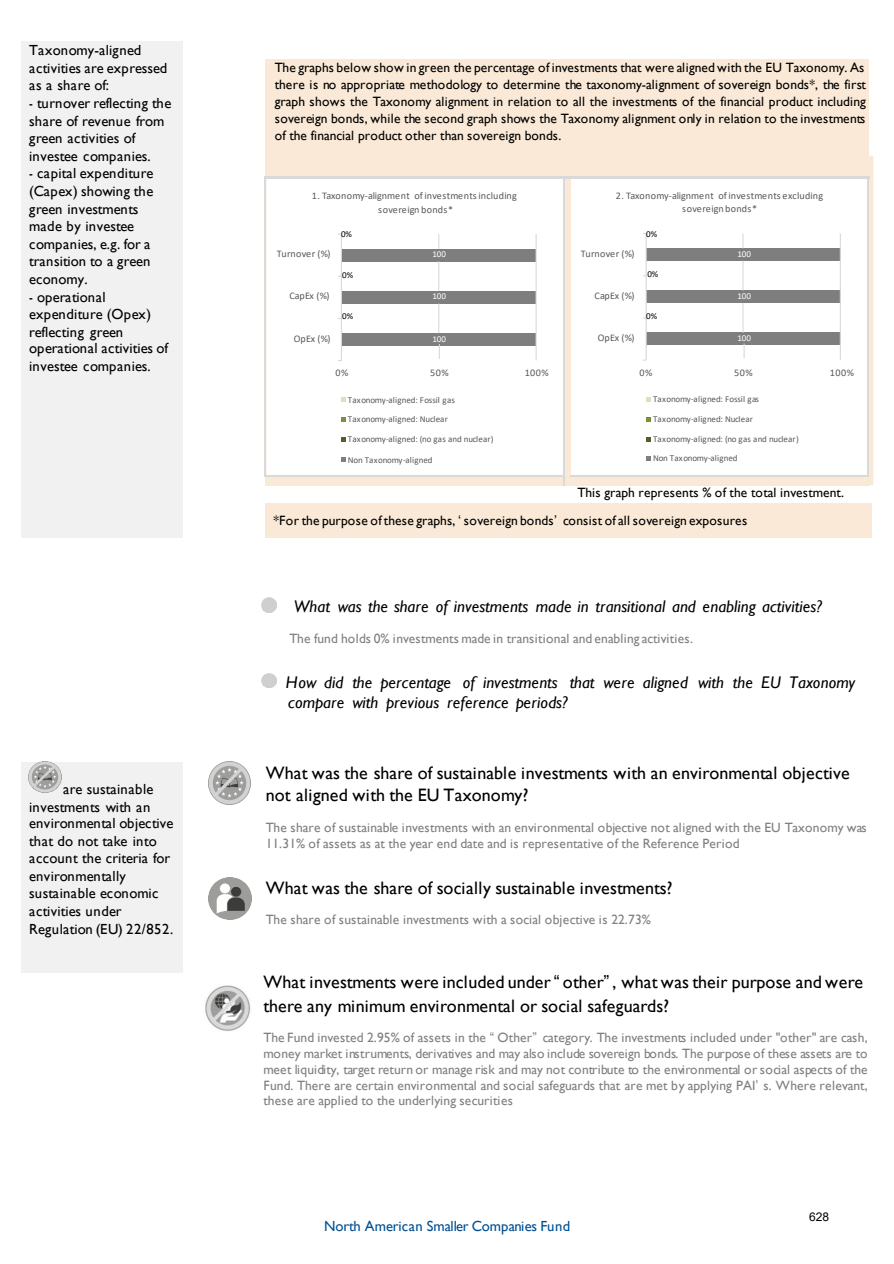
<style>
.page{position:relative;width:894px;height:1264px;background:#fff}
.page>*{position:absolute;margin:0;border:0;box-sizing:border-box;transform-origin:0 0}
.t1{font:18px/22.5px "Gill Sans";color:#000}
.t2{font:italic 16.8px/20.2px "Gill Sans";color:#000}
.t3{font:14.7px/17.7px "Gill Sans";letter-spacing:.01em;color:#000;scale:.8 1}
.t4{font:14.7px/17.5px "Gill Sans";letter-spacing:.01em;color:#000}
.t5{font:14.7px "Gill Sans";letter-spacing:-.01em;color:#005092}
.t6{font:13.5px/15.8px "Gill Sans";color:#808080}
.t7{font:13.5px/16.8px "Gill Sans";color:#000}
.t8{font:13.5px "Gill Sans";letter-spacing:.02em;color:#000}
.t9{font:12px "Arial";color:#000}
.t10{font:10.2px/13.5px "Calibri 3";letter-spacing:.03em;color:#585858;text-align:center}
.t11{font:9px/19.2px "Calibri 3";color:#585858}
.t12{font:9px "Calibri 3";letter-spacing:-.005em;color:#fff}
.t13{font:9px "Calibri 3";color:#000}
.s1{font-family:"Arial MT2"}
</style>
<div class="page">
<div style="left:341px;top:333px;width:195px;height:13px;background:#7e7e7e"></div>
<div style="left:341px;top:291px;width:195px;height:12px;background:#7e7e7e"></div>
<div style="left:341px;top:249px;width:195px;height:12px;background:#7e7e7e"></div>
<hr style="left:341px;top:234px;width:1px;height:126px;background:#d9d9d9">
<svg style="left:341px;top:397px;width:5px;height:5px"></svg>
<svg style="left:341px;top:417px;width:5px;height:5px"></svg>
<svg style="left:341px;top:437px;width:5px;height:5px"></svg>
<svg style="left:341px;top:457px;width:5px;height:5px"></svg>
<div style="left:646px;top:333px;width:194px;height:12px;background:#7e7e7e"></div>
<div style="left:646px;top:290px;width:194px;height:13px;background:#7e7e7e"></div>
<div style="left:646px;top:248px;width:194px;height:13px;background:#7e7e7e"></div>
<hr style="left:645px;top:233px;width:1px;height:127px;background:#d9d9d9">
<svg style="left:646px;top:397px;width:4px;height:5px"></svg>
<svg style="left:646px;top:417px;width:4px;height:4px"></svg>
<svg style="left:646px;top:437px;width:4px;height:4px"></svg>
<svg style="left:646px;top:456px;width:4px;height:5px"></svg>
<div style="left:265px;top:503px;width:606px;height:35px;background:#f9e9d6"></div>
<div style="left:266px;top:60px;width:602px;height:117px;background:#f9e9d6"></div>
<div style="left:564px;top:179px;width:6px;height:306px;background:#f9e9d6"></div>
<hr style="left:266px;top:177px;width:296px;height:2px;background:#d9d9d9">
<svg style="left:562px;top:177px;width:11px;height:2px"></svg>
<hr style="left:573px;top:177px;width:293px;height:2px;background:#d9d9d9">
<hr style="left:264px;top:179px;width:2px;height:296px;background:#d9d9d9">
<hr style="left:562px;top:179px;width:2px;height:296px;background:#d9d9d9">
<hr style="left:866px;top:179px;width:1px;height:296px;background:#d9d9d9">
<div style="left:266px;top:476px;width:296px;height:9px;background:#f9e9d6"></div>
<div style="left:570px;top:476px;width:298px;height:9px;background:#f9e9d6"></div>
<hr style="left:267px;top:475px;width:295px;height:1px;background:#d9d9d9">
<hr style="left:570px;top:475px;width:296px;height:1px;background:#d9d9d9">
<svg style="left:562px;top:475px;width:2px;height:10px"></svg>
<img style="left:262px;top:597px;width:15px;height:15px">
<img style="left:262px;top:673px;width:14px;height:15px">
<svg style="left:438px;top:344px;width:2px;height:15px"></svg>
<svg style="left:743px;top:343px;width:1px;height:15px"></svg>
<div style="left:21px;top:762px;width:161px;height:210px;background:#f1f1f1"></div>
<img style="left:205px;top:985px;width:46px;height:46px">
<img style="left:208px;top:877px;width:43px;height:43px">
<img style="left:208px;top:761px;width:43px;height:43px">
<div style="left:21px;top:41px;width:162px;height:497px;background:#f1f1f1"></div>
<hr style="left:438px;top:303px;width:1px;height:30px;background:#d9d9d9">
<hr style="left:438px;top:261px;width:1px;height:30px;background:#d9d9d9">
<svg style="left:438px;top:234px;width:1px;height:15px"></svg>
<hr style="left:535px;top:234px;width:1px;height:126px;background:#d9d9d9">
<hr style="left:742px;top:303px;width:1px;height:30px;background:#d9d9d9">
<svg style="left:742px;top:261px;width:1px;height:29px"></svg>
<svg style="left:742px;top:233px;width:1px;height:15px"></svg>
<hr style="left:839px;top:233px;width:1px;height:127px;background:#d9d9d9">
<p class="t4" style="left:29px;top:42px;width:139px">Taxonomy-aligned activities are expressed as a share of:</p>
<p class="t3" style="left:29px;top:94px;width:179px">- turnover reflecting the share of revenue from green activities of investee companies.</p>
<p class="t3" style="left:29px;top:164px;width:157px">- capital expenditure (Capex) showing the green investments made by investee companies, e.g. for a transition to a green economy.</p>
<p class="t3" style="left:29px;top:288px;width:175px">- operational expenditure (Opex) reflecting green operational activities of investee companies.</p>
<p class="t4" style="left:29px;top:780px;width:146px;text-indent:34px">are sustainable investments with an environmental objective that do not take into account the criteria for environmentally sustainable economic activities under<br>Regulation (EU) 22/852.</p>
<p class="t7" style="left:274px;top:59px;width:592px">The graphs below show in green the percentage of investments that were aligned with the EU Taxonomy. As there is no appropriate methodology to determine the taxonomy-alignment of sovereign bonds*, the first graph shows the Taxonomy alignment in relation to all the investments of the financial product including sovereign bonds, while the second graph shows the Taxonomy alignment only in relation to the investments of the financial product other than sovereign bonds.</p>
<p class="t10" style="left:312px;top:189px;width:207px">1. Taxonomy-alignment ofinvestmentsincluding sovereign bonds*</p>
<p class="t13" style="left:341px;top:228px;width:12px">0%</p>
<p class="t10" style="left:277px;top:246px;width:55px">Turnover (%)</p>
<p class="t12" style="left:432px;top:247px;width:15px">100</p>
<p class="t13" style="left:342px;top:269px;width:12px">0%</p>
<p class="t10" style="left:289px;top:289px;width:42px">CapEx (%)</p>
<p class="t12" style="left:432px;top:290px;width:15px">100</p>
<p class="t13" style="left:342px;top:309px;width:12px">0%</p>
<p class="t10" style="left:294px;top:332px;width:38px">OpEx (%)</p>
<p class="t12" style="left:432px;top:333px;width:15px">100</p>
<p class="t10" style="left:335px;top:365px;width:14px">0%</p>
<p class="t10" style="left:430px;top:365px;width:20px">50%</p>
<p class="t10" style="left:524px;top:365px;width:26px">100%</p>
<p class="t11" style="left:348px;top:390px;width:109px">Taxonomy-aligned: Fossil gas<br>Taxonomy-aligned: Nuclear</p>
<p class="t11" style="left:348px;top:429px;width:147px">Taxonomy-aligned: (no gas and nuclear)</p>
<p class="t11" style="left:348px;top:450px;width:86px">Non Taxonomy-aligned</p>
<p class="t10" style="left:615px;top:189px;width:209px;line-height:12.3px">2. Taxonomy-alignment ofinvestments excluding sovereign bonds*</p>
<p class="t13" style="left:646px;top:228px;width:12px">0%</p>
<p class="t10" style="left:580px;top:246px;width:55px">Turnover (%)</p>
<p class="t12" style="left:737px;top:247px;width:15px">100</p>
<p class="t13" style="left:647px;top:268px;width:12px">0%</p>
<p class="t10" style="left:594px;top:289px;width:42px">CapEx (%)</p>
<p class="t12" style="left:737px;top:290px;width:15px">100</p>
<p class="t13" style="left:646px;top:309px;width:12px">0%</p>
<p class="t10" style="left:597px;top:330px;width:38px">OpEx (%)</p>
<p class="t12" style="left:737px;top:332px;width:15px">100</p>
<p class="t10" style="left:639px;top:365px;width:14px">0%</p>
<p class="t10" style="left:733px;top:365px;width:20px">50%</p>
<p class="t10" style="left:829px;top:365px;width:26px">100%</p>
<p class="t11" style="left:652px;top:389px;width:107px">Taxonomy-aligned: Fossil gas</p>
<p class="t11" style="left:652px;top:409px;width:101px">Taxonomy-aligned: Nuclear</p>
<p class="t11" style="left:652px;top:429px;width:147px">Taxonomy-aligned: (no gas and nuclear)<br>Non Taxonomy-aligned</p>
<p class="t7" style="left:577px;top:485px;width:268px">This graph represents % of the total investment.</p>
<p class="t8" style="left:273px;top:512px;width:475px">*For the purpose of these graphs, <span class="s1">‘</span> sovereign bonds<span class="s1">’</span> consist of all sovereign exposures</p>
<h1 class="t2" style="left:294px;top:596px;width:529px">What was the share of investments made in transitional and enabling activities?</h1>
<p class="t6" style="left:289px;top:630px;width:405px">The fund holds 0% investments made in transitional and enabling activities.</p>
<p class="t2" style="left:286px;top:672px;width:570px">How did the percentage of investments that were aligned with the EU Taxonomy compare with previous reference periods?</p>
<p class="t1" style="left:266px;top:762px;width:585px">What was the share of sustainable investments with an environmental objective not aligned with the EU Taxonomy?</p>
<p class="t6" style="left:266px;top:819px;width:602px">The share of sustainable investments with an environmental objective not aligned with the EU Taxonomy was<br>11.31% of assets as at the year end date and is representative of the Reference Period</p>
<p class="t1" style="left:266px;top:876px;width:408px">What was the share of socially sustainable investments?</p>
<p class="t6" style="left:266px;top:911px;width:386px">The share of sustainable investments with a social objective is 22.73%</p>
<p class="t1" style="left:263px;top:970px;width:601px;line-height:23.7px">What investments were included under <span class="s1">“</span> other<span class="s1">”</span> , what was their purpose and were there any minimum environmental or social safeguards?</p>
<p class="t6" style="left:263px;top:1030px;width:605px;text-align:justify">The Fund invested 2.95% of assets in the <span class="s1">“</span> Other<span class="s1">”</span> category. The investments included under "other" are cash, money market instruments, derivatives and may also include sovereign bonds. The purpose of these assets are to meet liquidity, target return or manage risk and may not contribute to the environmental or social aspects of the Fund. There are certain environmental and social safeguards that are met by applying PAI<span class="s1">’</span> s. Where relevant, these are applied to the underlying securities</p>
<p class="t5" style="left:324px;top:1217px;width:247px">North American Smaller Companies Fund</p>
<p class="t9" style="left:808px;top:1208px;width:22px">628</p>
</div>
